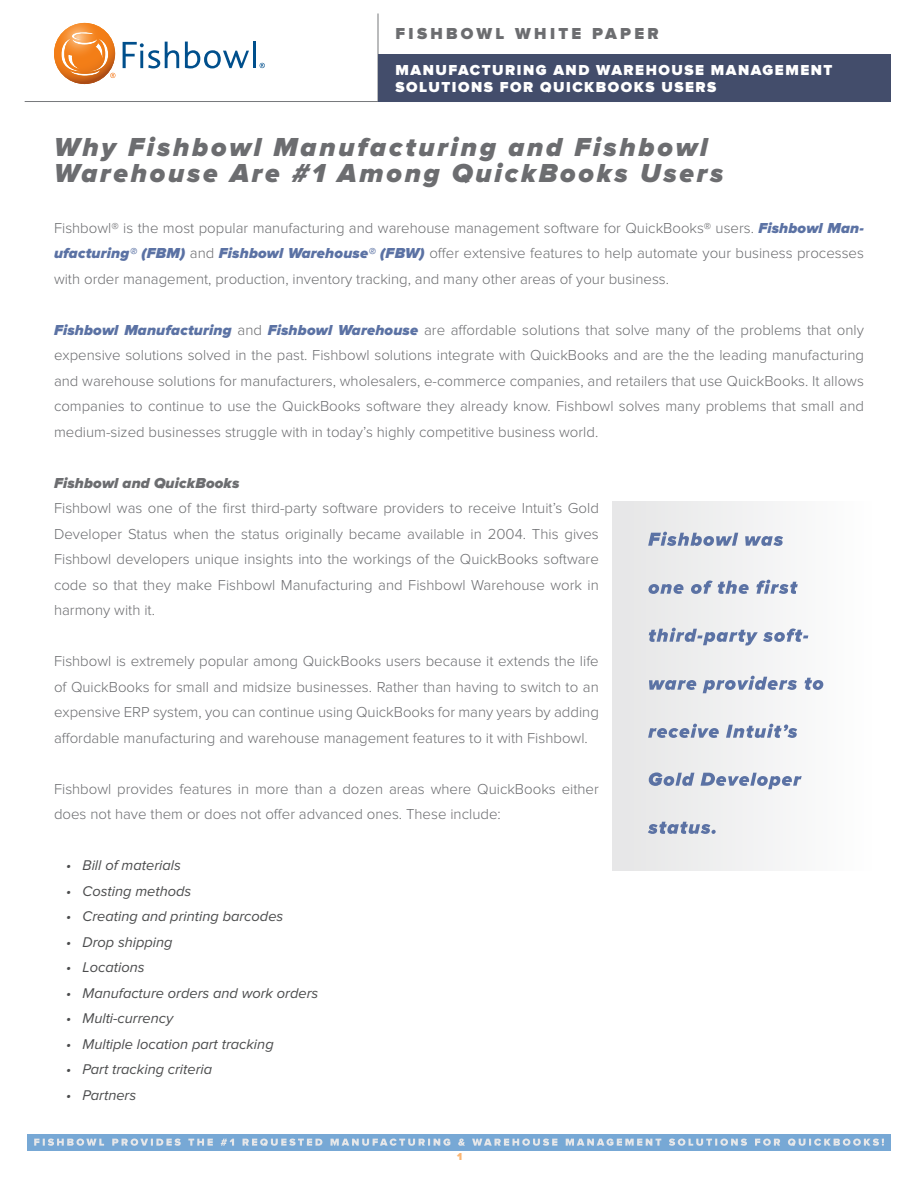
<style>
.page{position:relative;width:918px;height:1188px;background:#fff}
.page>*{position:absolute;margin:0;border:0;box-sizing:border-box;transform-origin:0 0}
.t1{font:italic 900 27px/25.5px "Proxima Nova";letter-spacing:.1em;color:#6c6d70}
.t2{font:900 16.5px "Proxima Nova";letter-spacing:.2em;color:#6c6d70}
.t3{font:300 15px/25.5px "Proxima Nova";color:#6c6d70;text-align:justify}
.t4{font:900 15px/16.5px "Proxima Nova";letter-spacing:.1em;color:#fff}
.t5{font:italic 900 15px "Proxima Nova";letter-spacing:.01em;color:#6c6d70}
.t6{font:italic 14.7px "Proxima Nova";color:#4b4c4d}
.t7{font:900 10.5px "Proxima Nova";color:#fbb571}
.s1{font-weight:900;font-style:italic;color:#5b72a4}
</style>
<div class="page">
<hr style="left:25px;top:101px;width:865px;height:1px;background:#76787b">
<hr style="left:378px;top:14px;width:1px;height:88px;background:#76787b">
<svg style="left:123px;top:42px;width:56px;height:26px"></svg>
<svg style="left:185px;top:42px;width:64px;height:26px"></svg>
<hr style="left:253px;top:42px;width:3px;height:26px;background:#004f8c">
<svg style="left:260px;top:63px;width:5px;height:5px"></svg>
<svg style="left:54px;top:23px;width:61px;height:61px"></svg>
<div style="left:378px;top:54px;width:512px;height:48px;background:#434d6b"></div>
<div style="left:612px;top:501px;width:279px;height:369px;background:#f3f3f4"></div>
<svg style="left:648px;top:822px;width:68px;height:12px"></svg>
<svg style="left:649px;top:772px;width:153px;height:17px"></svg>
<svg style="left:648px;top:724px;width:149px;height:14px"></svg>
<svg style="left:649px;top:676px;width:174px;height:17px"></svg>
<svg style="left:649px;top:628px;width:159px;height:18px"></svg>
<svg style="left:648px;top:580px;width:150px;height:14px"></svg>
<svg style="left:648px;top:532px;width:135px;height:14px"></svg>
<div style="left:27px;top:1134px;width:864px;height:16px;background:#77a8d5"></div>
<svg style="left:34px;top:1139px;width:850px;height:7px"></svg>
<p class="t2" style="left:396px;top:24px;width:265px">FISHBOWL WHITE PAPER</p>
<p class="t4" style="left:396px;top:63px;width:438px">MANUFACTURING AND WAREHOUSE MANAGEMENT<br>SOLUTIONS FOR QUICKBOOKS USERS</p>
<p class="t1" style="left:54px;top:135px;width:671px">Why Fishbowl Manufacturing and Fishbowl<br>Warehouse Are #1 Among QuickBooks Users</p>
<p class="t3" style="left:54px;top:215px;width:812px">Fishbowl® is the most popular manufacturing and warehouse management software for QuickBooks® users. <span class="s1">Fishbowl Man&shy;ufacturing® (FBM)</span> and <span class="s1">Fishbowl Warehouse® (FBW)</span> offer extensive features to help automate your business processes with order management, production, inventory tracking, and many other areas of your business.</p>
<p class="t3" style="left:54px;top:317px;width:812px"><span class="s1">Fishbowl Manufacturing</span> and <span class="s1">Fishbowl Warehouse</span> are affordable solutions that solve many of the problems that only expensive solutions solved in the past. Fishbowl solutions integrate with QuickBooks and are the the leading manufacturing and warehouse solutions for manufacturers, wholesalers, e-commerce companies, and retailers that use QuickBooks. It allows companies to continue to use the QuickBooks software they already know. Fishbowl solves many problems that small and medium-sized businesses struggle with in today’s highly competitive business world.</p>
<p class="t5" style="left:54px;top:474px;width:187px">Fishbowl and QuickBooks</p>
<p class="t3" style="left:54px;top:496px;width:546px">Fishbowl was one of the first third-party software providers to receive Intuit’s Gold Developer Status when the status originally became available in 2004. This gives Fishbowl developers unique insights into the workings of the QuickBooks software code so that they make Fishbowl Manufacturing and Fishbowl Warehouse work in harmony with it.</p>
<p class="t3" style="left:54px;top:649px;width:546px">Fishbowl is extremely popular among QuickBooks users because it extends the life of QuickBooks for small and midsize businesses. Rather than having to switch to an expensive ERP system, you can continue using QuickBooks for many years by adding affordable manufacturing and warehouse management features to it with Fishbowl.</p>
<p class="t3" style="left:54px;top:776px;width:546px">Fishbowl provides features in more than a dozen areas where QuickBooks either does not have them or does not offer advanced ones. These include:</p>
<p class="t6" style="left:66px;top:857px;width:116px">• Bill of materials</p>
<p class="t6" style="left:66px;top:883px;width:127px">• Costing methods</p>
<p class="t6" style="left:66px;top:908px;width:219px">• Creating and printing barcodes</p>
<p class="t6" style="left:66px;top:934px;width:108px">• Drop shipping</p>
<p class="t6" style="left:66px;top:959px;width:80px">• Locations</p>
<p class="t6" style="left:66px;top:985px;width:254px">• Manufacture orders and work orders</p>
<p class="t6" style="left:66px;top:1010px;width:109px">• Multi-currency</p>
<p class="t6" style="left:66px;top:1036px;width:209px">• Multiple location part tracking</p>
<p class="t6" style="left:66px;top:1061px;width:148px">• Part tracking criteria</p>
<p class="t6" style="left:66px;top:1087px;width:72px">• Partners</p>
<p class="t7" style="left:457px;top:1150px;width:7px">1</p>
</div>
